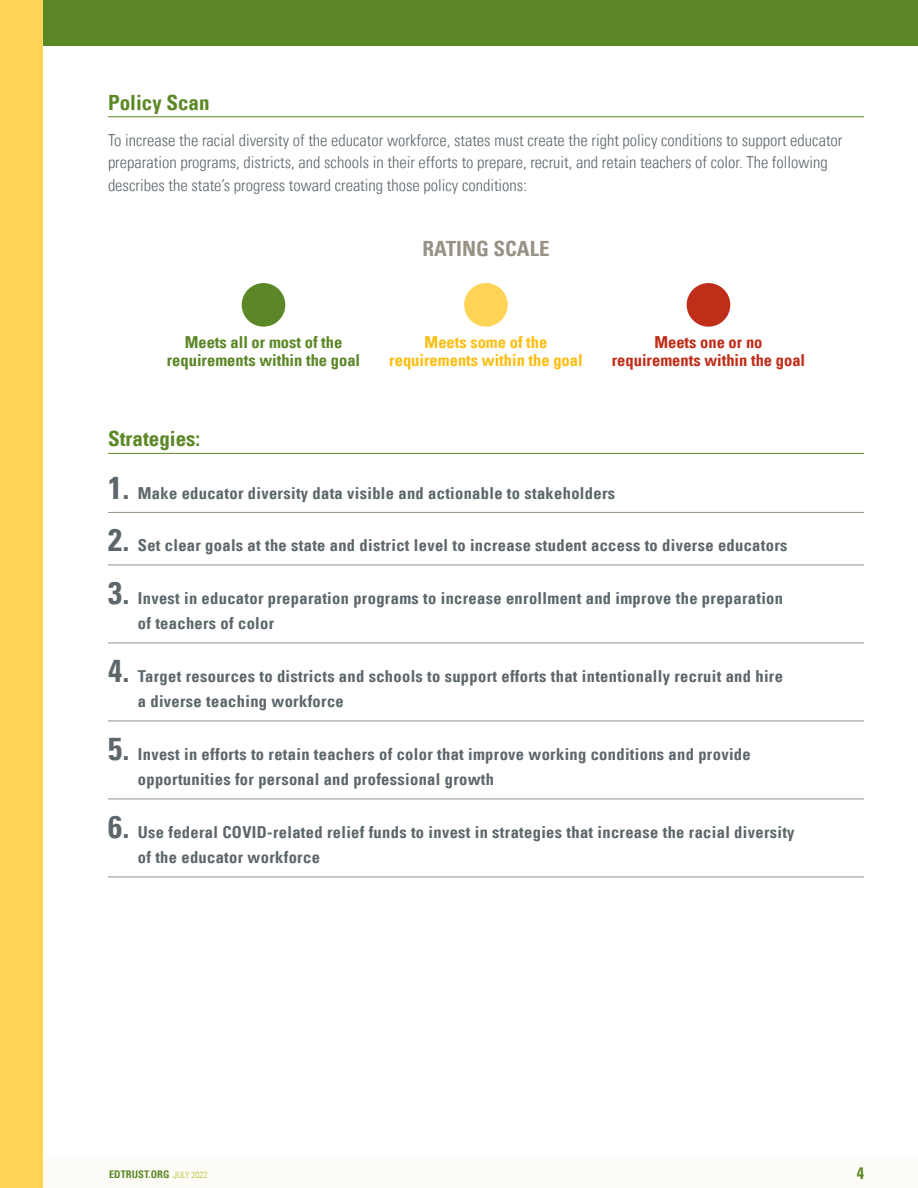
<style>
.page{position:relative;width:918px;height:1188px;background:#fff}
.page>*{position:absolute;margin:0;border:0;box-sizing:border-box;transform-origin:0 0}
.Head_Underline{font:700 condensed 21px "Univers LT";color:#5c8727}
.STATE{font:700 condensed 21px "Univers LT";color:#989184}
.t1{font:700 condensed 16.5px/25.5px "Univers LT";letter-spacing:.02em;color:#5c666b}
.t2{font:300 condensed 16.5px/22.5px "Univers LT";color:#5c666b}
.t3{font:700 condensed 16.5px/18px "Univers LT";color:#5c8727;text-align:center}
.t4{font:700 condensed 16.5px/18px "Univers LT";color:#fdbe12;text-align:center}
.t5{font:700 condensed 16.5px/18px "Univers LT";color:#c02d19;text-align:center}
.t6{font:700 condensed 10.5px "Univers LT";color:#5c8727}
.s1{font-size:31.5px}
.s2{font-weight:300;font-size:9px;color:#aebc21}
</style>
<div class="page">
<div style="left:0;top:0;width:918px;height:45px;background:#5c8727"></div>
<div style="left:0;top:1158px;width:918px;height:30px;background:#fdfcf7"></div>
<div style="left:0;top:0;width:43px;height:1188px;background:#fed356"></div>
<hr style="left:108px;top:116px;width:756px;height:1px;background:#5c8727">
<hr style="left:108px;top:453px;width:756px;height:1px;background:#5c8727">
<hr style="left:108px;top:512px;width:756px;height:1px;background:#989184">
<hr style="left:108px;top:565px;width:756px;height:1px;background:#989184">
<hr style="left:108px;top:643px;width:756px;height:1px;background:#989184">
<hr style="left:108px;top:721px;width:756px;height:1px;background:#989184">
<hr style="left:108px;top:799px;width:756px;height:1px;background:#989184">
<hr style="left:108px;top:877px;width:756px;height:1px;background:#989184">
<div style="left:242px;top:283px;width:43px;height:44px;background:#5c8727;border-radius:50%"></div>
<div style="left:464px;top:283px;width:44px;height:44px;background:#fed356;border-radius:50%"></div>
<div style="left:687px;top:283px;width:43px;height:44px;background:#c02d19;border-radius:50%"></div>
<p class="Head_Underline" style="left:108px;top:89px;width:103px">Policy Scan</p>
<p class="t2" style="left:108px;top:129px;width:736px">To increase the racial diversity of the educator workforce, states must create the right policy conditions to support educator preparation programs, districts, and schools in their efforts to prepare, recruit, and retain teachers of color. The following describes the state’s progress toward creating those policy conditions:</p>
<p class="STATE" style="left:422px;top:236px;width:129px">RATING SCALE</p>
<p class="t3" style="left:167px;top:333px;width:195px">Meets all or most of the requirements within the goal</p>
<p class="t4" style="left:389px;top:333px;width:195px">Meets some of the requirements within the goal</p>
<p class="t5" style="left:612px;top:333px;width:195px">Meets one or no requirements within the goal</p>
<p class="Head_Underline" style="left:108px;top:426px;width:94px">Strategies:</p>
<p class="t1" style="left:108px;top:480px;width:509px"><span class="s1">1.</span> Make educator diversity data visible and actionable to stakeholders</p>
<p class="t1" style="left:108px;top:533px;width:681px"><span class="s1">2.</span> Set clear goals at the state and district level to increase student access to diverse educators</p>
<p class="t1" style="left:138px;top:585px;width:647px;text-indent:-30px"><span class="s1">3.</span> Invest in educator preparation programs to increase enrollment and improve the preparation of teachers of color</p>
<p class="t1" style="left:138px;top:663px;width:647px;text-indent:-30px"><span class="s1">4.</span> Target resources to districts and schools to support efforts that intentionally recruit and hire a diverse teaching workforce</p>
<p class="t1" style="left:138px;top:741px;width:614px;text-indent:-30px"><span class="s1">5.</span> Invest in efforts to retain teachers of color that improve working conditions and provide opportunities for personal and professional growth</p>
<p class="t1" style="left:138px;top:819px;width:658px;text-indent:-30px"><span class="s1">6.</span> Use federal COVID-related relief funds to invest in strategies that increase the racial diversity of the educator workforce</p>
<p class="t6" style="left:109px;top:1168px;width:100px">EDTRUST.ORG <span class="s2">JULY 2022</span></p>
<p class="t3" style="left:857px;top:1164px;width:9px">4</p>
</div>
